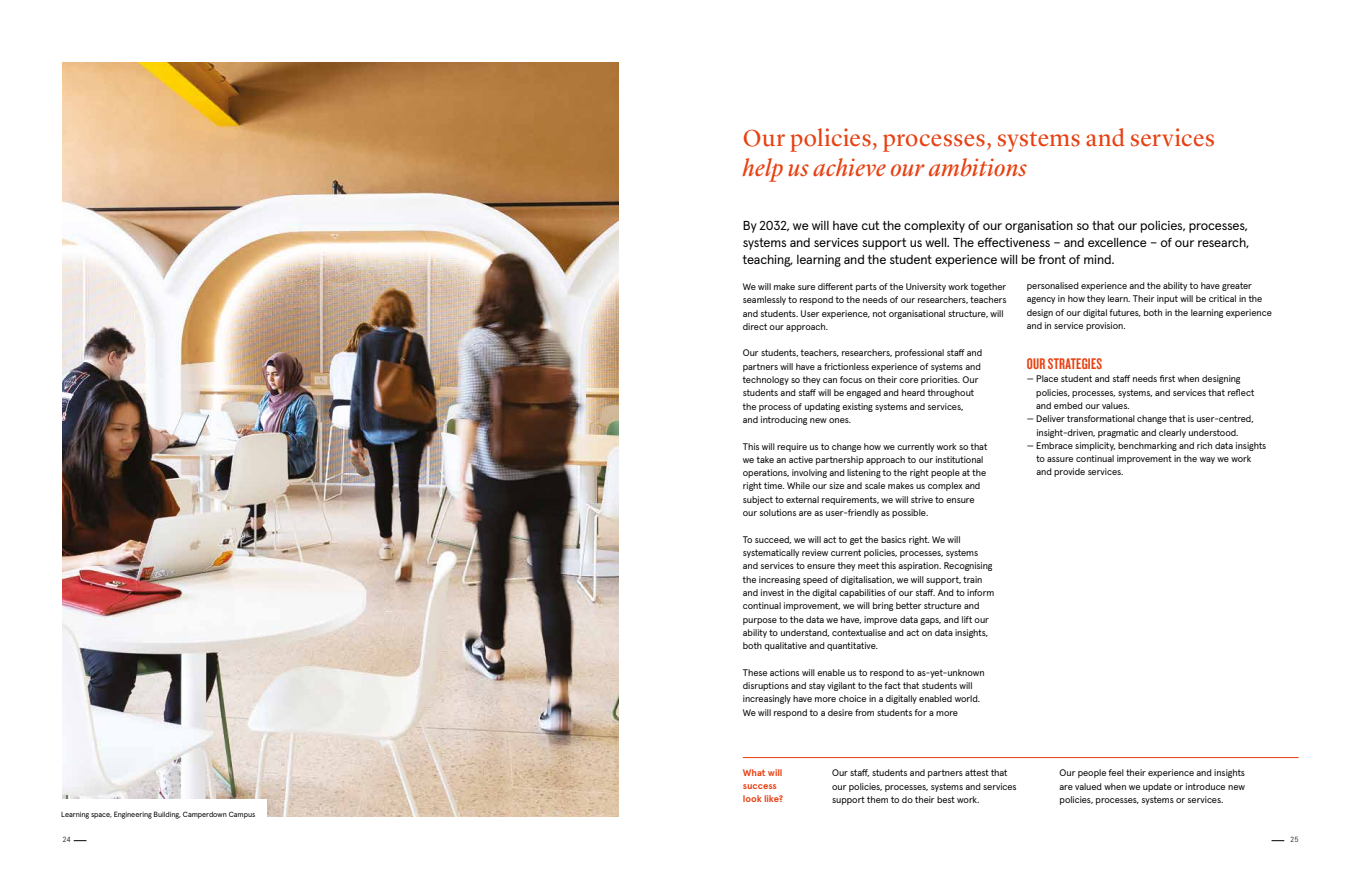
<style>
.page{position:relative;width:1361px;height:879px;background:#fff}
.page>*{position:absolute;margin:0;border:0;box-sizing:border-box;transform-origin:0 0}
.t1{font:24px/30px "Lyon Display";letter-spacing:.025em;color:#e74011}
.t2{font:16px "Knockout 48 Featherweight";letter-spacing:.015em;color:#e74011}
.t3{font:13px/17px "Apercu Pro";letter-spacing:-.01em;color:#000;text-align:justify}
.t4{font:9.5px/13.3px "Apercu Pro";letter-spacing:-.005em;color:#000}
.t5{font:700 9.5px/13.3px "Apercu Pro";letter-spacing:-.01em;color:#e74011}
.t6{font:7.5px "Apercu Pro";letter-spacing:-.005em;color:#000}
.t7{font:300 7.5px "Apercu Pro";color:#000}
.s1{font-style:italic}
</style>
<div class="page">
<svg style="left:74px;top:840px;width:12px;height:1px"></svg>
<svg style="left:1271px;top:840px;width:13px;height:1px"></svg>
<img style="left:62px;top:62px;width:556px;height:754px">
<hr style="left:743px;top:757px;width:555px;height:1px;background:#e74011">
<div style="left:50px;top:799px;width:217px;height:28px;background:#fff"></div>
<h1 class="t1" style="left:743px;top:121px;width:474px">Our policies, processes, systems and services <span class="s1">help us achieve our ambitions</span></h1>
<p class="t3" style="left:743px;top:216px;width:508px">By 2032, we will have cut the complexity of our organisation so that our policies, processes, systems and services support us well. The effectiveness – and excellence – of our research, teaching, learning and the student experience will be front of mind.</p>
<p class="t4" style="left:743px;top:279px;width:265px">We will make sure different parts of the University work together seamlessly to respond to the needs of our researchers, teachers and students. User experience, not organisational structure, will direct our approach.</p>
<p class="t4" style="left:743px;top:346px;width:241px">Our students, teachers, researchers, professional staff and partners will have a frictionless experience of systems and technology so they can focus on their core priorities. Our students and staff will be engaged and heard throughout the process of updating existing systems and services,<br>and introducing new ones.</p>
<p class="t4" style="left:743px;top:439px;width:246px">This will require us to change how we currently work so that we take an active partnership approach to our institutional operations, involving and listening to the right people at the right time. While our size and scale makes us complex and subject to external requirements, we will strive to ensure our solutions are as user-friendly as possible.</p>
<p class="t4" style="left:743px;top:532px;width:253px">To succeed, we will act to get the basics right. We will systematically review current policies, processes, systems and services to ensure they meet this aspiration. Recognising the increasing speed of digitalisation, we will support, train and invest in the digital capabilities of our staff. And to inform continual improvement, we will bring better structure and purpose to the data we have, improve data gaps, and lift our ability to understand, contextualise and act on data insights, both qualitative and quantitative.</p>
<p class="t4" style="left:743px;top:665px;width:243px">These actions will enable us to respond to as-yet-unknown disruptions and stay vigilant to the fact that students will increasingly have more choice in a digitally enabled world.<br>We will respond to a desire from students for a more</p>
<p class="t4" style="left:1026px;top:278px;width:247px">personalised experience and the ability to have greater agency in how they learn. Their input will be critical in the design of our digital futures, both in the learning experience and in service provision.</p>
<h2 class="t2" style="left:1026px;top:354px;width:77px">OUR STRATEGIES</h2>
<p class="t4" style="left:1036px;top:371px;width:220px;text-indent:-10px">— Place student and staff needs first when designing policies, processes, systems, and services that reflect and embed our values.</p>
<p class="t4" style="left:1026px;top:411px;width:228px;text-align:center">— Deliver transformational change that is user-centred, insight-driven, pragmatic and clearly understood.</p>
<p class="t4" style="left:1036px;top:438px;width:231px;text-indent:-10px">— Embrace simplicity, benchmarking and rich data insights to assure continual improvement in the way we work and provide services.</p>
<p class="t6" style="left:61px;top:808px;width:196px">Learning space, Engineering Building, Camperdown Campus</p>
<h2 class="t5" style="left:743px;top:765px;width:42px">What will success look like?</h2>
<p class="t4" style="left:832px;top:765px;width:186px">Our staff, students and partners attest that our policies, processes, systems and services support them to do their best work.</p>
<p class="t4" style="left:1059px;top:765px;width:187px;text-align:justify">Our people feel their experience and insights are valued when we update or introduce new policies, processes, systems or services.</p>
<p class="t7" style="left:62px;top:834px;width:10px">24</p>
<p class="t7" style="left:1290px;top:834px;width:10px">25</p>
</div>
